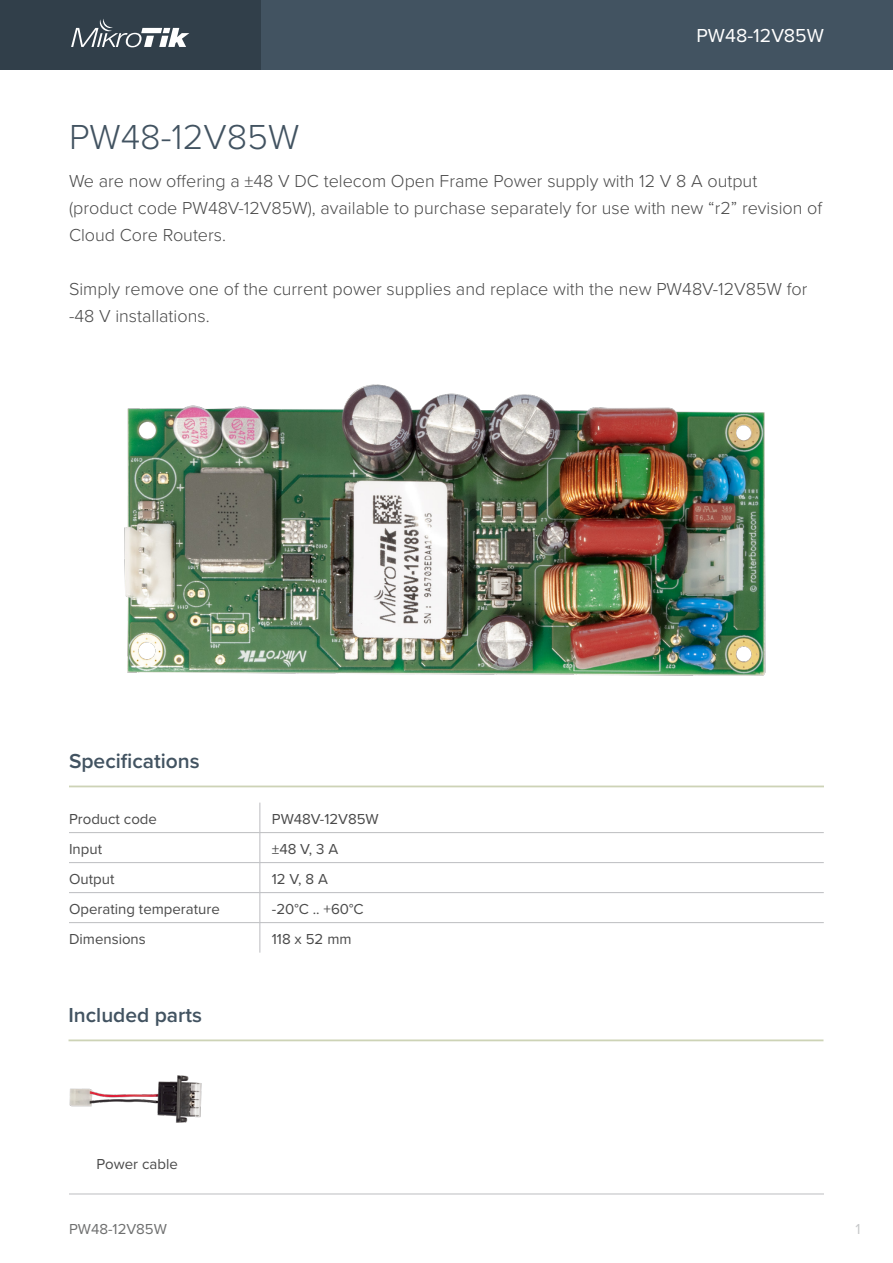
<style>
.page{position:relative;width:893px;height:1263px;background:#fff}
.page>*{position:absolute;margin:0;border:0;box-sizing:border-box;transform-origin:0 0}
.Lielie_virsraksti_20{font:300 36px "Proxima Nova";color:#425361}
.Mazie_virsraksti_201{font:600 21px "Proxima Nova";color:#425361}
.t1{font:19.5px "Proxima Nova";color:#fff}
.Teksts{font:300 18px/27px "Proxima Nova";color:#4a4a4a}
.Tabulu_teksts_2019{font:15px "Proxima Nova";color:#4a4a4a}
.Teksts-2{font:15px "Proxima Nova";color:#4a4a4a}
.t2{font:15px "Proxima Nova";color:#6f7070}
.t3{font:15px "Proxima Nova";color:#c7c8ca}
</style>
<div class="page">
<div style="left:0;top:0;width:893px;height:69px;background:#425361"></div>
<div style="left:0;top:0;width:260px;height:69px;background:#313f4a"></div>
<svg style="left:71px;top:19px;width:118px;height:28px"></svg>
<hr style="left:69px;top:1194px;width:755px;height:1px;background:#bcbdc0">
<img style="left:124px;top:384px;width:642px;height:292px">
<img style="left:69px;top:1075px;width:133px;height:48px">
<hr style="left:69px;top:1039px;width:754px;height:2px;background:#cdd3b6">
<hr style="left:69px;top:832px;width:191px;height:1px;background:#bcbdc0">
<hr style="left:69px;top:862px;width:191px;height:1px;background:#bcbdc0">
<hr style="left:69px;top:892px;width:191px;height:1px;background:#bcbdc0">
<hr style="left:260px;top:892px;width:564px;height:1px;background:#bcbdc0">
<hr style="left:69px;top:922px;width:191px;height:1px;background:#bcbdc0">
<hr style="left:260px;top:832px;width:564px;height:1px;background:#bcbdc0">
<svg style="left:260px;top:803px;width:1px;height:119px"></svg>
<hr style="left:260px;top:862px;width:564px;height:1px;background:#bcbdc0">
<hr style="left:260px;top:922px;width:564px;height:1px;background:#bcbdc0">
<hr style="left:260px;top:923px;width:1px;height:30px;background:#bcbdc0">
<hr style="left:69px;top:785px;width:755px;height:2px;background:#cdd3b6">
<p class="t1" style="left:696px;top:21px;width:129px">PW48-12V85W</p>
<p class="Lielie_virsraksti_20" style="left:69px;top:110px;width:232px">PW48-12V85W</p>
<p class="Teksts" style="left:69px;top:166px;width:755px">We are now offering a ±48 V DC telecom Open Frame Power supply with 12 V 8 A output (product code PW48V-12V85W), available to purchase separately for use with new “r2” revision of<br>Cloud Core Routers.</p>
<p class="Teksts" style="left:69px;top:274px;width:740px">Simply remove one of the current power supplies and replace with the new PW48V-12V85W for -48 V installations.</p>
<p class="Mazie_virsraksti_201" style="left:69px;top:745px;width:132px">Specifications</p>
<p class="Tabulu_teksts_2019" style="left:69px;top:807px;width:90px">Product code</p>
<p class="Teksts-2" style="left:272px;top:807px;width:108px">PW48V-12V85W</p>
<p class="Tabulu_teksts_2019" style="left:69px;top:837px;width:35px">Input</p>
<p class="Tabulu_teksts_2019" style="left:272px;top:837px;width:68px">±48 V, 3 A</p>
<p class="Tabulu_teksts_2019" style="left:69px;top:867px;width:47px">Output</p>
<p class="Tabulu_teksts_2019" style="left:272px;top:867px;width:58px">12 V, 8 A</p>
<p class="Tabulu_teksts_2019" style="left:69px;top:897px;width:152px">Operating temperature</p>
<p class="Tabulu_teksts_2019" style="left:272px;top:897px;width:93px">-20°C .. +60°C</p>
<p class="Tabulu_teksts_2019" style="left:69px;top:927px;width:78px">Dimensions</p>
<p class="Tabulu_teksts_2019" style="left:272px;top:927px;width:81px">118 x 52 mm</p>
<p class="Mazie_virsraksti_201" style="left:69px;top:999px;width:135px">Included parts</p>
<p class="Tabulu_teksts_2019" style="left:97px;top:1153px;width:83px">Power cable</p>
<p class="t2" style="left:69px;top:1218px;width:100px">PW48-12V85W</p>
<p class="t3" style="left:855px;top:1218px;width:7px">1</p>
</div>
